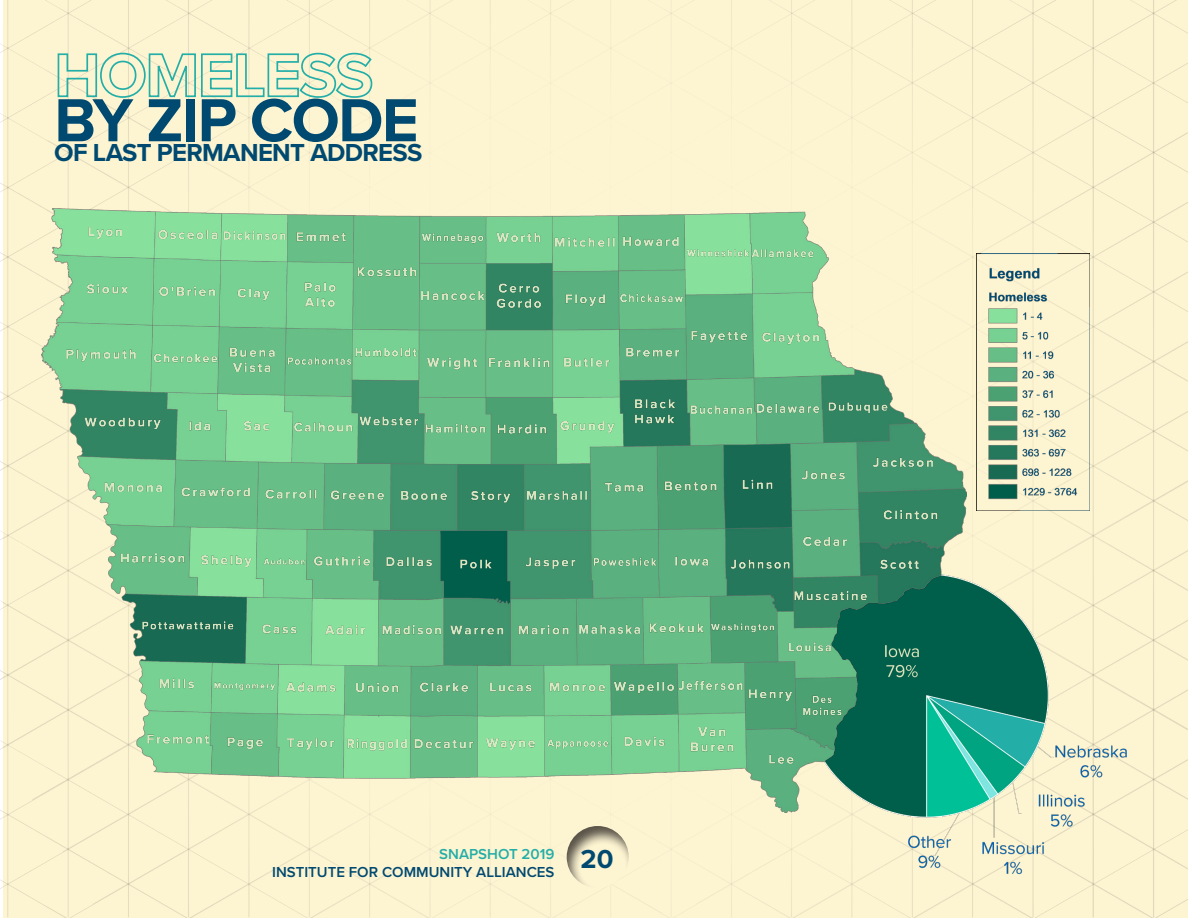
<style>
.page{position:relative;width:1188px;height:918px;background:#fdf4d2}
.page>*{position:absolute;margin:0;border:0;box-sizing:border-box;transform-origin:0 0}
.t1{font:700 63px "Proxima Nova";letter-spacing:-.025em;color:#004970}
.t2{font:700 25.5px "Proxima Nova";letter-spacing:-.025em;color:#004970}
.t3{font:600 15px/18px "Proxima Nova";color:#004970}
.s1{color:#23aea7}
</style>
<div class="page">
<div style="left:556px;top:823px;width:76px;height:66px;background:#231f20;opacity:.75"></div>
<img style="left:977px;top:254px;width:112px;height:256px">
<img style="left:804px;top:573px;width:327px;height:310px">
<img style="left:0;top:98px;width:975px;height:723px">
<svg style="left:57px;top:52px;width:316px;height:47px;background:#cfe4c8"></svg>
<p class="t1" style="left:54px;top:73px;width:366px">BY ZIP CODE</p>
<p class="t2" style="left:54px;top:133px;width:370px">OF LAST PERMANENT ADDRESS</p>
<p class="t3" style="left:272px;top:845px;width:343px;text-indent:167px"><span class="s1">SNAPSHOT 2019<br></span>INSTITUTE FOR COMMUNITY ALLIANCES <sup>20</sup></p>
</div>
